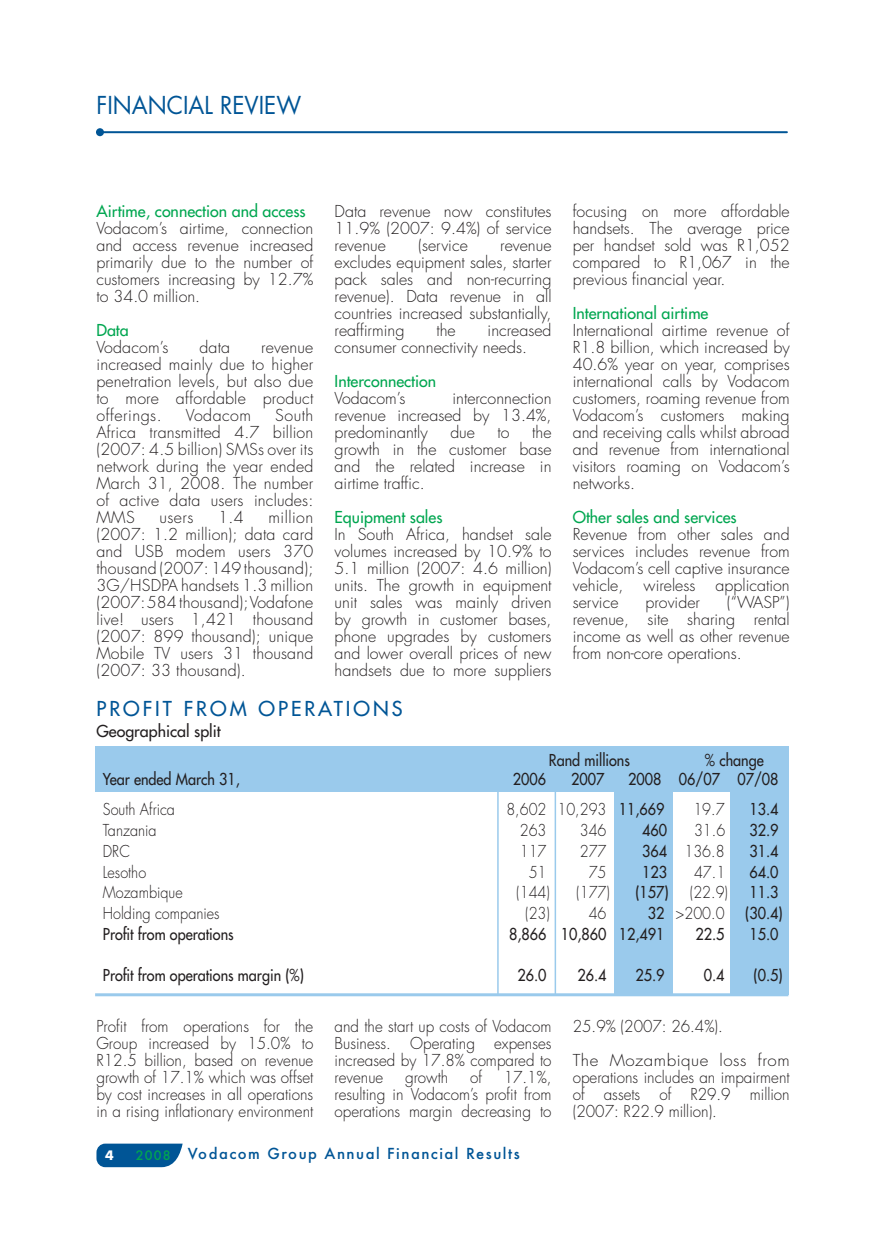
<style>
.page{position:relative;width:884px;height:1236px;background:#fff}
.page>*{position:absolute;margin:0;border:0;box-sizing:border-box;transform-origin:0 0}
.t1{font:24px "Futura";color:#005596;scale:.95 1}
.t2{font:20px "Futura";letter-spacing:.15em;color:#005596}
.t3{font:300 16px/17px "Futura";color:#231f20;text-align:justify}
.t4{font:300 16px/17px "Futura";color:#231f20;text-align:justify;scale:.95 1}
.t5{font:16px "Futura";color:#231f20;scale:.9 1}
.t6{font:300 16px "Futura";color:#231f20;scale:.9 1}
.t7{font:16px "Futura";color:#00a650}
.t8{font:300 16px/34px "Futura";letter-spacing:.03em;color:#231f20;scale:.95 1}
.t9{font:16px "Futura";color:#231f20}
.t10{font:300 16px "Futura";letter-spacing:.03em;color:#231f20}
.t11{font:500 14.8px "Futura";letter-spacing:.1em;color:#005596}
.t12{font:700 12.6px "Futura";color:#fff}
.s1{font-weight:400}
.s2{font-size:12.6px;color:#00a650}
</style>
<div class="page">
<svg style="left:96px;top:1143px;width:87px;height:23px;background:#1a66a0"></svg>
<hr style="left:100px;top:131px;width:687px;height:2px;background:#005596">
<div style="left:96px;top:128px;width:8px;height:8px;background:#005596;border-radius:50%"></div>
<div style="left:614px;top:787px;width:58px;height:207px;background:#9acaec"></div>
<div style="left:730px;top:787px;width:59px;height:207px;background:#9acaec"></div>
<hr style="left:497px;top:788px;width:2px;height:205px;background:#9acaec">
<hr style="left:554px;top:788px;width:2px;height:206px;background:#9acaec">
<div style="left:95px;top:746px;width:694px;height:45px;background:#9acaec"></div>
<hr style="left:95px;top:993px;width:693px;height:3px;background:#9acaec">
<h1 class="t1" style="left:96px;top:94px;width:217px">FINANCIAL REVIEW</h1>
<p class="t7" style="left:96px;top:203px;width:211px">Airtime, connection and access</p>
<p class="t3" style="left:96px;top:221px;width:218px">Vodacom’s airtime, connection and access revenue increased primarily due to the number of customers increasing by 12.7% to 34.0 million.</p>
<p class="t7" style="left:96px;top:322px;width:34px">Data</p>
<p class="t3" style="left:96px;top:340px;width:74px">Vodacom’s</p>
<p class="t3" style="left:199px;top:340px;width:32px">data</p>
<p class="t3" style="left:96px;top:340px;width:218px;text-indent:165px">revenue increased mainly due to higher penetration levels, but also due to more affordable product offerings.</p>
<p class="t3" style="left:96px;top:408px;width:218px;text-indent:179px">South Africa transmitted 4.7 billion (2007: 4.5 billion) SMSs over its network during the year ended March 31, 2008. The number of active data users includes:<br>MMS</p>
<p class="t10" style="left:186px;top:408px;width:67px">Vodacom</p>
<p class="t3" style="left:96px;top:510px;width:218px;text-indent:172px">million (2007: 1.2 million); data card and USB modem users 370 thousand (2007: 149 thousand); 3G/HSDPA handsets 1.3 million (2007: 584 thousand); Vodafone live! users 1,421 thousand (2007: 899 thousand); unique Mobile TV users 31 thousand (2007: 33 thousand).</p>
<p class="t3" style="left:159px;top:510px;width:36px">users</p>
<p class="t3" style="left:218px;top:510px;width:27px">1.4</p>
<p class="t3" style="left:335px;top:204px;width:218px">Data revenue now constitutes 11.9% (2007: 9.4%) of service revenue</p>
<p class="t3" style="left:418px;top:238px;width:51px">(service</p>
<p class="t3" style="left:335px;top:238px;width:218px;text-indent:166px">revenue excludes equipment sales, starter pack sales and non-recurring revenue). Data revenue in all countries increased substantially, reaffirming</p>
<p class="t3" style="left:335px;top:323px;width:218px;text-indent:153px">increased consumer connectivity needs.</p>
<p class="t7" style="left:335px;top:373px;width:103px">Interconnection</p>
<p class="t3" style="left:335px;top:391px;width:72px">Vodacom’s</p>
<p class="t3" style="left:436px;top:323px;width:21px">the</p>
<p class="t3" style="left:335px;top:391px;width:218px;text-indent:118px">interconnection revenue increased by 13.4%, predominantly</p>
<p class="t3" style="left:335px;top:425px;width:218px;text-indent:198px">the growth in the customer base and the related increase in airtime traffic.</p>
<p class="t7" style="left:335px;top:509px;width:109px">Equipment sales</p>
<p class="t3" style="left:335px;top:527px;width:218px">In South Africa, handset sale volumes increased by 10.9% to 5.1 million (2007: 4.6 million) units. The growth in equipment unit sales was mainly driven by growth in customer bases, phone upgrades by customers and lower overall prices of new handsets due to more suppliers</p>
<p class="t3" style="left:450px;top:425px;width:26px">due</p>
<p class="t3" style="left:497px;top:425px;width:14px">to</p>
<p class="t2" style="left:96px;top:698px;width:308px">PROFIT FROM OPERATIONS</p>
<p class="t9" style="left:96px;top:723px;width:126px">Geographical split</p>
<p class="t3" style="left:573px;top:204px;width:218px">focusing on more affordable handsets. The average price per handset sold was R1,052 compared to R1,067 in the previous financial year.</p>
<p class="t7" style="left:573px;top:305px;width:137px">International airtime</p>
<p class="t3" style="left:573px;top:323px;width:218px">International airtime revenue of R1.8 billion, which increased by 40.6% year on year, comprises international calls by Vodacom customers, roaming revenue from Vodacom’s customers making and receiving calls whilst abroad and revenue from international visitors roaming on Vodacom’s networks.</p>
<p class="t7" style="left:573px;top:509px;width:165px">Other sales and services</p>
<p class="t3" style="left:573px;top:527px;width:218px">Revenue from other sales and services includes revenue from Vodacom’s cell captive insurance vehicle,</p>
<p class="t3" style="left:643px;top:578px;width:53px">wireless</p>
<p class="t3" style="left:715px;top:578px;width:76px">application</p>
<p class="t3" style="left:573px;top:595px;width:47px">service</p>
<p class="t3" style="left:645px;top:595px;width:56px">provider</p>
<p class="t3" style="left:573px;top:595px;width:218px;text-indent:154px">(“WASP”) revenue, site sharing rental income as well as other revenue from non-core operations.</p>
<p class="t5" style="left:549px;top:751px;width:92px">Rand millions</p>
<p class="t5" style="left:705px;top:751px;width:67px">% change</p>
<p class="t5" style="left:103px;top:771px;width:154px">Year ended March 31,</p>
<p class="t5" style="left:513px;top:771px;width:38px">2006</p>
<p class="t5" style="left:571px;top:771px;width:38px">2007</p>
<p class="t5" style="left:628px;top:771px;width:168px">2008 06/07 07/08</p>
<p class="t6" style="left:103px;top:802px;width:82px">South Africa</p>
<p class="t6" style="left:506px;top:802px;width:177px">8,602 10,293 <span class="s1">11,669</span></p>
<p class="t6" style="left:693px;top:802px;width:36px">19.7</p>
<p class="t5" style="left:749px;top:801px;width:34px">13.4</p>
<p class="t6" style="left:103px;top:822px;width:61px">Tanzania</p>
<p class="t6" style="left:520px;top:822px;width:31px">263</p>
<p class="t6" style="left:580px;top:822px;width:31px">346</p>
<p class="t5" style="left:642px;top:822px;width:29px">460</p>
<p class="t6" style="left:694px;top:822px;width:36px">31.6</p>
<p class="t5" style="left:749px;top:822px;width:34px">32.9</p>
<p class="t6" style="left:103px;top:843px;width:32px">DRC</p>
<p class="t6" style="left:520px;top:843px;width:31px">117</p>
<p class="t6" style="left:580px;top:843px;width:31px">277</p>
<p class="t6" style="left:642px;top:843px;width:93px"><span class="s1">364</span> 136.8</p>
<p class="t5" style="left:749px;top:842px;width:34px">31.4</p>
<p class="t6" style="left:103px;top:864px;width:50px">Lesotho</p>
<p class="t6" style="left:529px;top:864px;width:21px">51</p>
<p class="t6" style="left:589px;top:864px;width:21px">75</p>
<p class="t5" style="left:642px;top:863px;width:29px">123</p>
<p class="t6" style="left:694px;top:864px;width:36px">47.1</p>
<p class="t5" style="left:749px;top:863px;width:34px">64.0</p>
<p class="t6" style="left:103px;top:885px;width:90px">Mozambique</p>
<p class="t6" style="left:516px;top:885px;width:39px">(144)</p>
<p class="t6" style="left:576px;top:885px;width:39px">(177)</p>
<p class="t5" style="left:635px;top:884px;width:39px">(157)</p>
<p class="t6" style="left:690px;top:885px;width:44px">(22.9)</p>
<p class="t5" style="left:749px;top:884px;width:34px">11.3</p>
<p class="t6" style="left:103px;top:905px;width:131px">Holding companies</p>
<p class="t6" style="left:525px;top:905px;width:29px">(23)</p>
<p class="t6" style="left:589px;top:905px;width:21px">46</p>
<p class="t6" style="left:648px;top:905px;width:87px"><span class="s1">32</span> &gt;200.0</p>
<p class="t5" style="left:745px;top:905px;width:43px">(30.4)</p>
<p class="t5" style="left:103px;top:926px;width:147px">Profit from operations</p>
<p class="t5" style="left:509px;top:926px;width:174px">8,866 10,860 12,491</p>
<p class="t5" style="left:695px;top:926px;width:34px">22.5</p>
<p class="t5" style="left:749px;top:926px;width:34px">15.0</p>
<p class="t5" style="left:103px;top:967px;width:225px">Profit from operations margin (%)</p>
<p class="t5" style="left:517px;top:967px;width:34px">26.0</p>
<p class="t5" style="left:577px;top:967px;width:34px">26.4</p>
<p class="t5" style="left:635px;top:967px;width:34px">25.9</p>
<p class="t5" style="left:704px;top:967px;width:25px">0.4</p>
<p class="t5" style="left:753px;top:967px;width:34px">(0.5)</p>
<p class="t4" style="left:96px;top:1019px;width:230px">Profit from operations for the Group increased by 15.0% to R12.5 billion, based on revenue growth of 17.1% which was offset by cost increases in all operations in a rising inflationary environment</p>
<p class="t4" style="left:335px;top:1019px;width:230px">and the start up costs of Vodacom Business. Operating expenses increased by 17.8% compared to revenue</p>
<p class="t4" style="left:405px;top:1070px;width:47px">growth</p>
<p class="t4" style="left:470px;top:1070px;width:14px">of</p>
<p class="t4" style="left:335px;top:1070px;width:230px;text-indent:169px">17.1%, resulting in Vodacom’s profit from operations margin decreasing to</p>
<p class="t12" style="left:105px;top:1148px;width:10px">4</p>
<p class="t11" style="left:136px;top:1145px;width:385px"><span class="s2">2008</span> Vodacom Group Annual Financial Results</p>
<p class="t8" style="left:573px;top:1010px;width:230px">25.9% (2007: 26.4%).<br>The Mozambique loss from</p>
<p class="t4" style="left:573px;top:1070px;width:230px">operations includes an impairment of assets of R29.9 million (2007: R22.9 million).</p>
</div>
